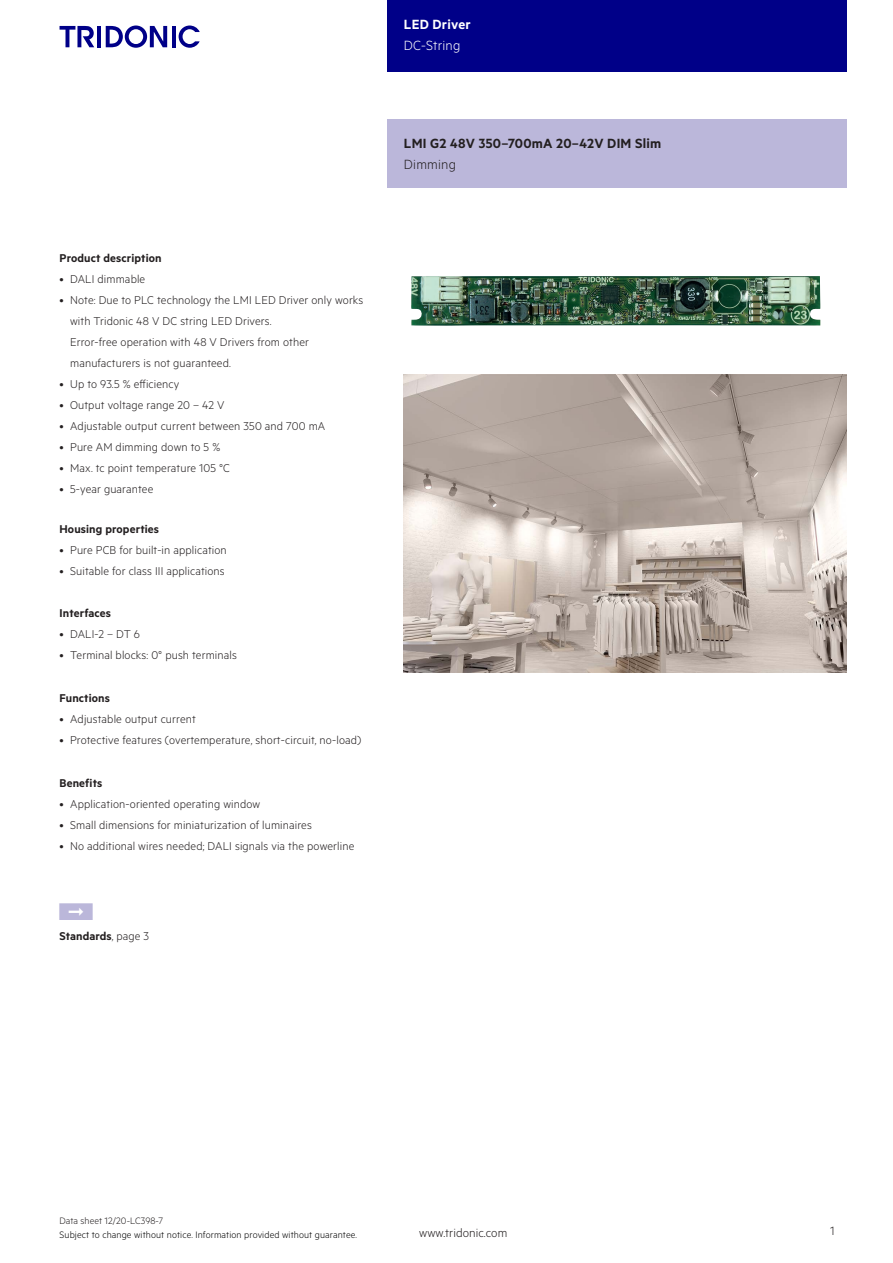
<style>
.page{position:relative;width:893px;height:1263px;background:#fff}
.page>*{position:absolute;margin:0;border:0;box-sizing:border-box;transform-origin:0 0}
.t1{font:600 15px "Metric";letter-spacing:.015em;color:#231f20}
.t2{font:600 15px "Metric";letter-spacing:.015em;color:#fff}
.t3{font:300 15px "Metric";letter-spacing:.015em;color:#fff}
.t4{font:300 15px "Metric";letter-spacing:.015em;color:#231f20}
.t5{font:300 13.5px "Metric";letter-spacing:.005em;color:#231f20}
.t6{font:300 12.75px/21px "Metric";letter-spacing:.01em;color:#231f20}
.t7{font:600 12.75px "Metric";letter-spacing:.01em;color:#231f20}
.t8{font:12.75px "Tridonic Metric Print Light";letter-spacing:.005em;color:#231f20}
.t9{font:300 10.5px "Metric";letter-spacing:.01em;color:#000}
.t10{font:300 10.5px "Metric";letter-spacing:.005em;color:#231f20}
.s1{font-weight:300}
</style>
<div class="page">
<div style="left:387px;top:0;width:459px;height:72px;background:#008"></div>
<hr style="left:97px;top:26px;width:4px;height:21px;background:#008">
<svg style="left:106px;top:26px;width:61px;height:22px"></svg>
<hr style="left:172px;top:26px;width:3px;height:21px;background:#008">
<svg style="left:179px;top:26px;width:21px;height:22px"></svg>
<svg style="left:60px;top:26px;width:34px;height:21px"></svg>
<div style="left:387px;top:119px;width:459px;height:68px;background:#bbb7da"></div>
<img style="left:411px;top:276px;width:409px;height:50px">
<img style="left:404px;top:374px;width:442px;height:298px">
<p class="t7" style="left:60px;top:250px;width:104px">Product description</p>
<p class="t6" style="left:60px;top:267px;width:87px">• DALI dimmable</p>
<p class="t6" style="left:70px;top:288px;width:295px;text-indent:-11px">• Note: Due to PLC technology the LMI LED Driver only works with Tridonic 48 V DC string LED Drivers.<br>Error-free operation with 48 V Drivers from other manufacturers is not guaranteed.</p>
<p class="t6" style="left:60px;top:372px;width:121px">• Up to 93.5 % efficiency</p>
<p class="t6" style="left:60px;top:393px;width:167px">• Output voltage range 20 – 42 V</p>
<p class="t6" style="left:60px;top:414px;width:267px">• Adjustable output current between 350 and 700 mA</p>
<p class="t6" style="left:60px;top:435px;width:162px">• Pure AM dimming down to 5 %</p>
<p class="t6" style="left:60px;top:456px;width:172px">• Max. tc point temperature 105 °C</p>
<p class="t6" style="left:60px;top:477px;width:95px">• 5-year guarantee</p>
<p class="t7" style="left:60px;top:521px;width:101px">Housing properties</p>
<p class="t6" style="left:60px;top:539px;width:169px">• Pure PCB for built-in application</p>
<p class="t6" style="left:60px;top:560px;width:167px">• Suitable for class III applications</p>
<p class="t7" style="left:60px;top:606px;width:53px">Interfaces</p>
<p class="t8" style="left:60px;top:627px;width:82px">• DALI-2 – DT 6</p>
<p class="t6" style="left:60px;top:644px;width:179px">• Terminal blocks: 0° push terminals</p>
<p class="t7" style="left:60px;top:690px;width:52px">Functions</p>
<p class="t6" style="left:60px;top:708px;width:138px">• Adjustable output current</p>
<p class="t6" style="left:60px;top:729px;width:303px">• Protective features (overtemperature, short-circuit, no-load)</p>
<p class="t7" style="left:60px;top:775px;width:44px">Benefits</p>
<p class="t6" style="left:60px;top:792px;width:202px">• Application-oriented operating window</p>
<p class="t6" style="left:60px;top:813px;width:254px">• Small dimensions for miniaturization of luminaires</p>
<p class="t6" style="left:60px;top:834px;width:296px">• No additional wires needed; DALI signals via the powerline</p>
<p class="t7" style="left:60px;top:928px;width:91px">Standards<span class="s1">, page 3</span></p>
<p class="t2" style="left:404px;top:15px;width:68px">LED Driver</p>
<p class="t3" style="left:404px;top:37px;width:58px">DC-String</p>
<p class="t1" style="left:404px;top:134px;width:259px">LMI G2 48V 350–700mA 20–42V DIM Slim</p>
<p class="t4" style="left:404px;top:156px;width:54px">Dimming</p>
<p class="t10" style="left:60px;top:1215px;width:105px">Data sheet 12/20-LC398-7</p>
<p class="t9" style="left:60px;top:1229px;width:299px">Subject to change without notice. Information provided without guarantee.</p>
<p class="t5" style="left:419px;top:1225px;width:90px">www.tridonic.com</p>
<p class="t5" style="left:830px;top:1223px;width:6px">1</p>
</div>
